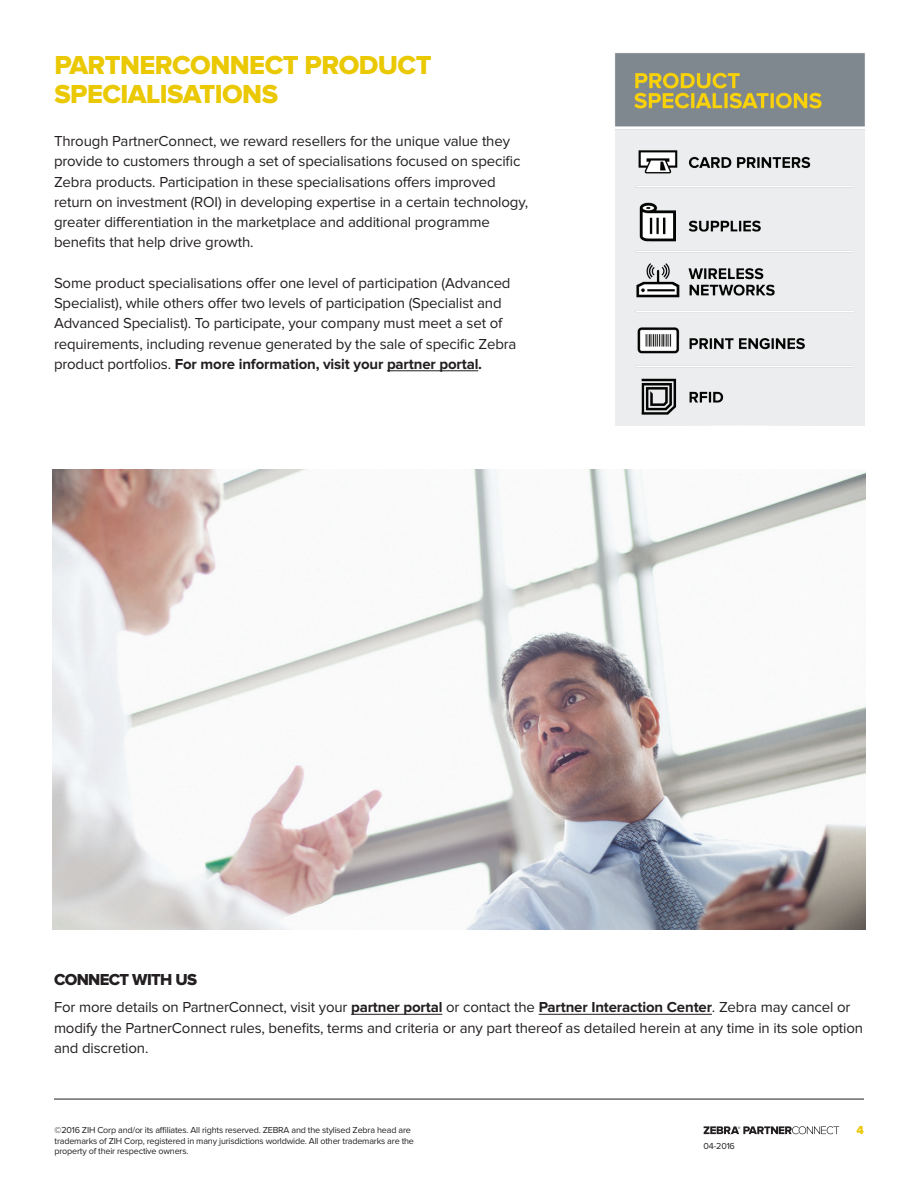
<style>
.page{position:relative;width:918px;height:1188px;background:#fff}
.page>*{position:absolute;margin:0;border:0;box-sizing:border-box;transform-origin:0 0}
.t1{font:27px/28.5px "Proxima Nova Extrabld";letter-spacing:-.02em;color:#eac802}
.t2{font:16.5px "Proxima Nova Extrabld";letter-spacing:-.04em;color:#231f20}
.t3{font:15px/20.2px "Proxima Nova";letter-spacing:-.01em;color:#231f20}
.t4{font:12px "Proxima Nova Extrabld";color:#eac802}
.t5{font:9px/10.8px "Proxima Nova";letter-spacing:-.02em;color:#231f20}
.s1{font-weight:700}
</style>
<div class="page">
<hr style="left:54px;top:1099px;width:810px;height:1px;background:#231f20">
<hr style="left:351px;top:1014px;width:91px;height:1px;background:#231f20">
<hr style="left:539px;top:1014px;width:173px;height:1px;background:#231f20">
<hr style="left:387px;top:371px;width:91px;height:1px;background:#231f20">
<img style="left:53px;top:469px;width:812px;height:460px">
<img style="left:615px;top:53px;width:250px;height:372px">
<svg style="left:704px;top:1126px;width:135px;height:8px"></svg>
<h1 class="t1" style="left:54px;top:52px;width:379px">PARTNERCONNECT PRODUCT<br>SPECIALISATIONS</h1>
<p class="t3" style="left:54px;top:132px;width:476px">Through PartnerConnect, we reward resellers for the unique value they provide to customers through a set of specialisations focused on specific Zebra products. Participation in these specialisations offers improved return on investment (ROI) in developing expertise in a certain technology, greater differentiation in the marketplace and additional programme benefits that help drive growth.</p>
<p class="t3" style="left:54px;top:273px;width:464px">Some product specialisations offer one level of participation (Advanced Specialist), while others offer two levels of participation (Specialist and Advanced Specialist). To participate, your company must meet a set of requirements, including revenue generated by the sale of specific Zebra product portfolios. <span class="s1">For more information, visit your partner portal.</span></p>
<p class="t2" style="left:54px;top:972px;width:145px">CONNECT WITH US</p>
<p class="t3" style="left:54px;top:998px;width:811px">For more details on PartnerConnect, visit your <span class="s1">partner portal</span> or contact the <span class="s1">Partner Interaction Center</span>. Zebra may cancel or modify the PartnerConnect rules, benefits, terms and criteria or any part thereof as detailed herein at any time in its sole option and discretion.</p>
<p class="t5" style="left:55px;top:1125px;width:361px">©2016 ZIH Corp and/or its affiliates. All rights reserved. ZEBRA and the stylised Zebra head are trademarks of ZIH Corp, registered in many jurisdictions worldwide. All other trademarks are the property of their respective owners.</p>
<p class="t5" style="left:704px;top:1141px;width:33px">04-2016</p>
<p class="t4" style="left:857px;top:1125px;width:9px">4</p>
</div>
